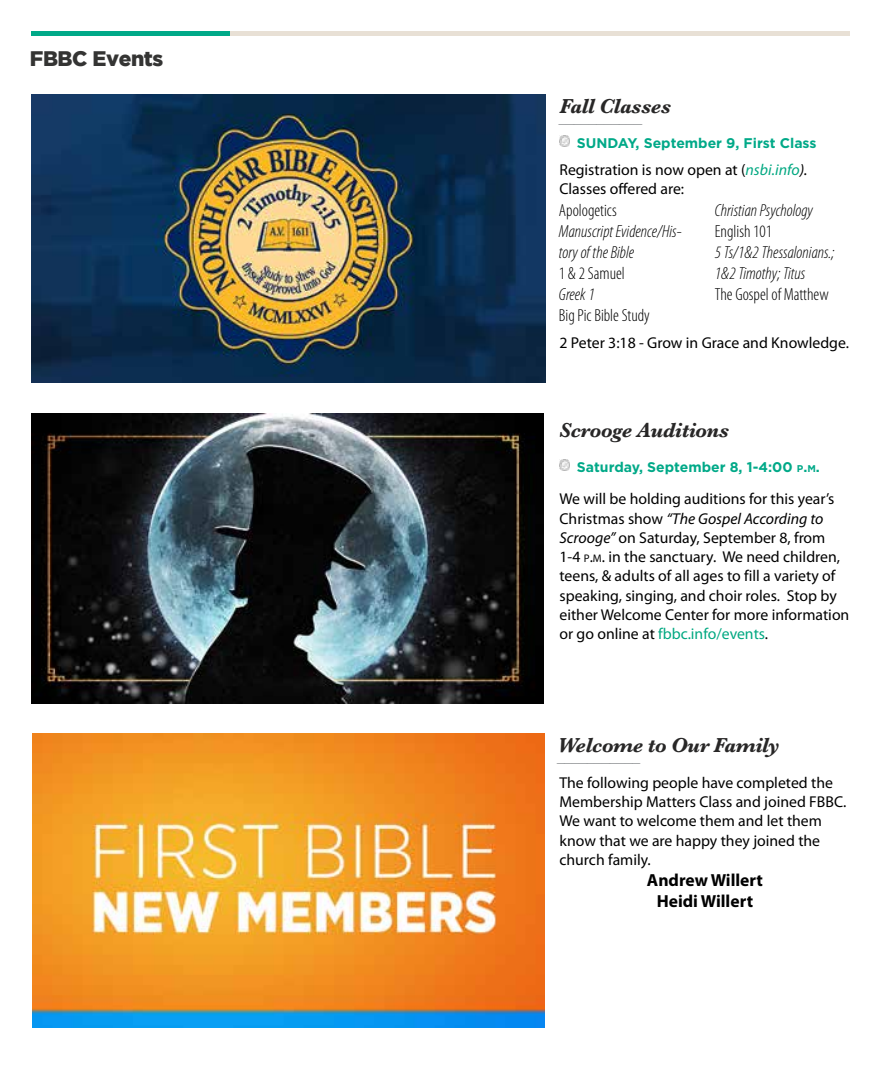
<style>
.page{position:relative;width:882px;height:1071px;background:#fff}
.page>*{position:absolute;margin:0;border:0;box-sizing:border-box;transform-origin:0 0}
.t1{font:italic 700 21px "Baskerville";letter-spacing:-.02em;color:#282727}
.t2{font:900 21px "Gotham";letter-spacing:-.02em;color:#343433}
.t3{font:italic 300 condensed 17.5px/21px "Myriad Pro";color:#000}
.t4{font:300 condensed 17.5px "Myriad Pro";color:#000}
.t5{font:700 17.5px/21px "Myriad Pro";color:#000;text-align:center}
.t6{font:15.75px/19.2px "Myriad Pro";color:#000}
.t7{font:italic 700 15.75px "Baskerville";color:#939598}
.t8{font:700 14px "Gotham";color:#00a988}
.s1{font-style:italic;color:#00a881}
.s2{font-style:italic}
.s3{font-size:9.8px}
.s4{font-style:inherit}
.s5{font-size:11.03px}
.s6{color:#00a881}
</style>
<div class="page">
<hr style="left:32px;top:32px;width:199px;height:4px;background:#00a988">
<hr style="left:231px;top:32px;width:619px;height:4px;background:#e8e0d5">
<svg style="left:559px;top:136px;width:11px;height:10px"></svg>
<img style="left:32px;top:95px;width:514px;height:288px">
<svg style="left:559px;top:460px;width:11px;height:10px"></svg>
<img style="left:32px;top:733px;width:513px;height:294px">
<img style="left:32px;top:414px;width:512px;height:289px">
<h1 class="t2" style="left:30px;top:47px;width:135px">FBBC Events</h1>
<h1 class="t1" style="left:559px;top:92px;width:113px">Fall Classes</h1>
<p class="t7" style="left:559px;top:107px;width:85px">___________</p>
<p class="t6" style="left:559px;top:159px;width:250px">Registration is now open at (<span class="s1">nsbi.info</span><span class="s2">).<br></span>Classes offered are:</p>
<p class="t8" style="left:577px;top:135px;width:241px">SUNDAY, September 9, First Class</p>
<p class="t4" style="left:559px;top:200px;width:59px">Apologetics</p>
<p class="t3" style="left:559px;top:221px;width:124px">Manuscript Evidence/His&shy;tory of the Bible</p>
<p class="t4" style="left:559px;top:263px;width:67px">1 &amp; 2 Samuel</p>
<p class="t3" style="left:559px;top:284px;width:37px">Greek 1</p>
<p class="t4" style="left:559px;top:305px;width:92px">Big Pic Bible Study</p>
<p class="t3" style="left:715px;top:200px;width:100px">Christian Psychology</p>
<p class="t4" style="left:715px;top:221px;width:59px">English 101</p>
<p class="t3" style="left:715px;top:242px;width:121px">5 Ts/1&amp;2 Thessalonians.;<br>1&amp;2 Timothy; Titus</p>
<p class="t4" style="left:715px;top:284px;width:115px">The Gospel of Matthew</p>
<p class="t6" style="left:559px;top:333px;width:291px">2 Peter 3:18 - Grow in Grace and Knowledge.</p>
<h1 class="t1" style="left:559px;top:415px;width:171px">Scrooge Auditions</h1>
<p class="t8" style="left:577px;top:459px;width:244px">Saturday, September 8, 1-4:00 <span class="s3">p</span><span class="s4">.</span><span class="s3">m</span><span class="s4">.</span></p>
<p class="t6" style="left:559px;top:489px;width:291px">We will be holding auditions for this year’s Christmas show <span class="s2">“The Gospel According to Scrooge”</span> on Saturday, September 8, from 1-4 <span class="s5">p</span><span class="s4">.</span><span class="s5">m</span>. in the sanctuary. We need children, teens, &amp; adults of all ages to fill a variety of speaking, singing, and choir roles. Stop by either Welcome Center for more information or go online at <span class="s6">fbbc.info/events</span>.</p>
<h1 class="t1" style="left:558px;top:730px;width:223px">Welcome to Our Family</h1>
<p class="t7" style="left:558px;top:745px;width:85px">___________</p>
<p class="t6" style="left:559px;top:773px;width:288px">The following people have completed the Membership Matters Class and joined FBBC.<br>We want to welcome them and let them know that we are happy they joined the church family.</p>
<p class="t5" style="left:647px;top:869px;width:118px">Andrew Willert<br>Heidi Willert</p>
</div>
